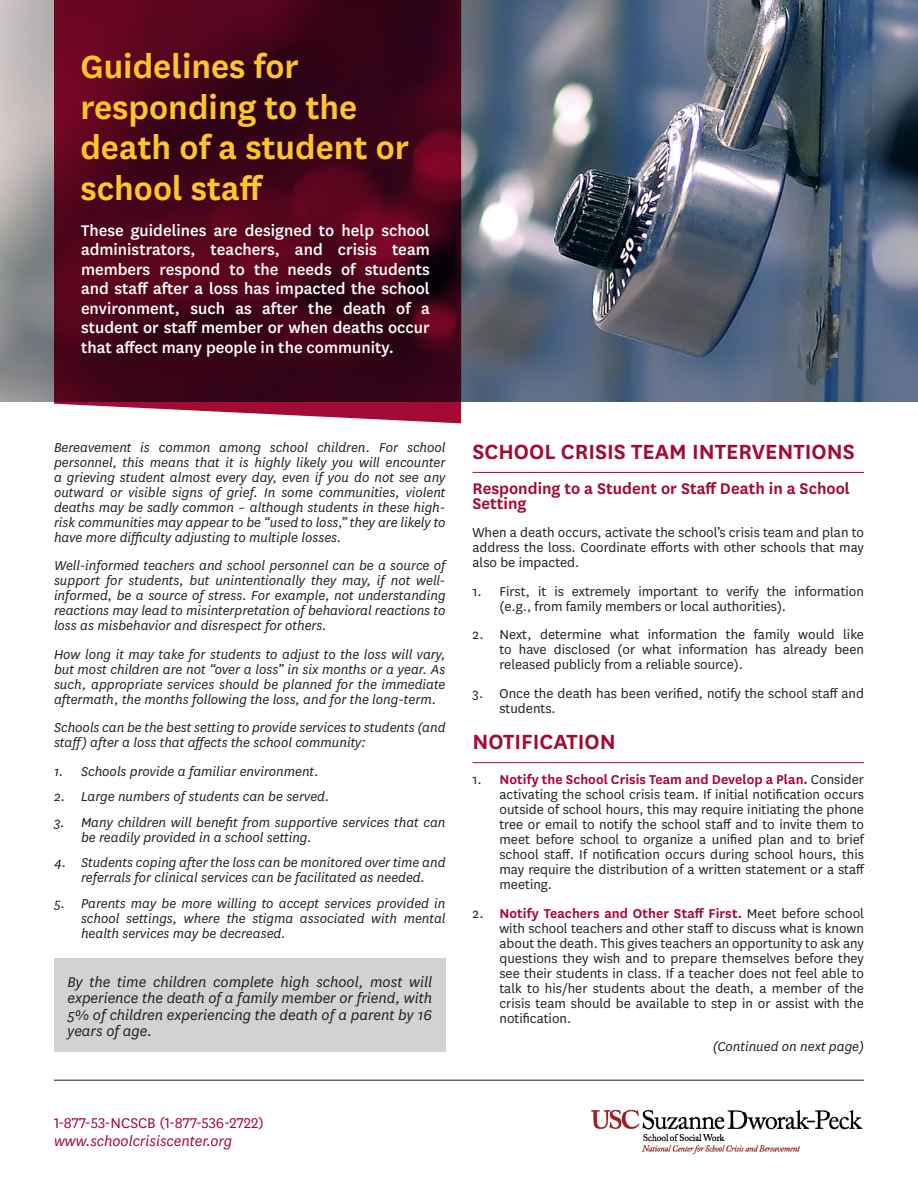
<style>
.page{position:relative;width:918px;height:1188px;background:#fff}
.page>*{position:absolute;margin:0;border:0;box-sizing:border-box;transform-origin:0 0}
.t1{font:600 37.5px/40.5px "National";color:#ffc52d}
.Heading_2{font:600 24px "National";color:#a30a34}
.t2{font:500 18px/19.5px "National";color:#fff;text-align:justify}
.Sub_heading{font:600 18px/15px "National";color:#a30a34}
.body{font:italic 16.5px/16.5px "National";color:#231f20;text-align:justify}
.t3{font:16.5px "National";color:#a30a34}
.t4{font:italic 16.5px "National";color:#a30a34}
.body-2{font:italic 15px/15px "National";color:#231f20;text-align:justify}
.body-3{font:15px/15px "National";color:#231f20;text-align:justify}
.numbers{font:italic 15px "National";color:#231f20}
.s1{font-weight:600;color:#a30a34}
</style>
<div class="page">
<img style="left:591px;top:1109px;width:272px;height:46px">
<hr style="left:54px;top:1080px;width:810px;height:1px;background:#231f20">
<img style="left:0;top:0;width:918px;height:402px">
<div style="left:54px;top:958px;width:392px;height:94px;background:#d1d2d4"></div>
<svg style="left:54px;top:0;width:407px;height:423px;background:#4c091f"></svg>
<hr style="left:472px;top:472px;width:392px;height:1px;background:#a30a34">
<hr style="left:472px;top:762px;width:392px;height:1px;background:#a30a34">
<p class="t1" style="left:80px;top:44px;width:330px">Guidelines for responding to the death of a student or school staff</p>
<p class="t2" style="left:81px;top:220px;width:350px">These guidelines are designed to help school administrators, teachers, and crisis team members respond to the needs of students and staff after a loss has impacted the school environment, such as after the death of a student or staff member or when deaths occur that affect many people in the community.</p>
<p class="body-2" style="left:54px;top:439px;width:393px">Bereavement is common among school children. For school personnel, this means that it is highly likely you will encounter a grieving student almost every day, even if you do not see any outward or visible signs of grief. In some communities, violent deaths may be sadly common – although students in these high&shy;risk communities may appear to be “used to loss,” they are likely to have more difficulty adjusting to multiple losses.</p>
<p class="body-2" style="left:54px;top:558px;width:393px">Well-informed teachers and school personnel can be a source of support for students, but unintentionally they may, if not well&shy;informed, be a source of stress. For example, not understanding reactions may lead to misinterpretation of behavioral reactions to loss as misbehavior and disrespect for others.</p>
<p class="body-2" style="left:54px;top:646px;width:393px">How long it may take for students to adjust to the loss will vary, but most children are not “over a loss” in six months or a year. As such, appropriate services should be planned for the immediate aftermath, the months following the loss, and for the long-term.</p>
<p class="body-2" style="left:54px;top:720px;width:393px">Schools can be the best setting to provide services to students (and staff) after a loss that affects the school community:</p>
<p class="body-2" style="left:54px;top:763px;width:266px">1. Schools provide a familiar environment.</p>
<p class="body-2" style="left:54px;top:789px;width:277px">2. Large numbers of students can be served.</p>
<p class="body-2" style="left:81px;top:814px;width:366px;text-indent:-27px">3. Many children will benefit from supportive services that can be readily provided in a school setting.</p>
<p class="body-2" style="left:54px;top:855px;width:393px;text-align:center">4. Students coping after the loss can be monitored over time and referrals for clinical services can be facilitated as needed.</p>
<p class="body-2" style="left:81px;top:895px;width:366px;text-indent:-27px">5. Parents may be more willing to accept services provided in school settings, where the stigma associated with mental health services may be decreased.</p>
<p class="body" style="left:68px;top:973px;width:366px">By the time children complete high school, most will experience the death of a family member or friend, with 5% of children experiencing the death of a parent by 16 years of age.</p>
<p class="Heading_2" style="left:472px;top:435px;width:384px">SCHOOL CRISIS TEAM INTERVENTIONS</p>
<p class="Sub_heading" style="left:472px;top:480px;width:379px">Responding to a Student or Staff Death in a School<br>Setting</p>
<p class="body-3" style="left:472px;top:525px;width:393px">When a death occurs, activate the school’s crisis team and plan to address the loss. Coordinate efforts with other schools that may also be impacted.</p>
<p class="body-3" style="left:500px;top:583px;width:366px;text-indent:-27px">1. First, it is extremely important to verify the information (e.g., from family members or local authorities).</p>
<p class="body-3" style="left:500px;top:627px;width:366px;text-indent:-27px">2. Next, determine what information the family would like to have disclosed (or what information has already been released publicly from a reliable source).</p>
<p class="body-3" style="left:500px;top:685px;width:366px;text-indent:-27px">3. Once the death has been verified, notify the school staff and students.</p>
<p class="Heading_2" style="left:472px;top:725px;width:145px">NOTIFICATION</p>
<p class="body-3" style="left:500px;top:771px;width:367px;text-indent:-27px">1. <span class="s1">Notify the School Crisis Team and Develop a Plan.</span> Consider activating the school crisis team. If initial notification occurs outside of school hours, this may require initiating the phone tree or email to notify the school staff and to invite them to meet before school to organize a unified plan and to brief school staff. If notification occurs during school hours, this may require the distribution of a written statement or a staff meeting.</p>
<p class="body-3" style="left:500px;top:905px;width:366px;text-indent:-27px">2. <span class="s1">Notify Teachers and Other Staff First.</span> Meet before school with school teachers and other staff to discuss what is known about the death. This gives teachers an opportunity to ask any questions they wish and to prepare themselves before they see their students in class. If a teacher does not feel able to talk to his/her students about the death, a member of the crisis team should be available to step in or assist with the notification.</p>
<p class="numbers" style="left:713px;top:1037px;width:153px">(Continued on next page)</p>
<p class="t3" style="left:54px;top:1113px;width:211px">1-877-53-NCSCB (1-877-536-2722)</p>
<p class="t4" style="left:54px;top:1131px;width:180px">www.schoolcrisiscenter.org</p>
</div>
